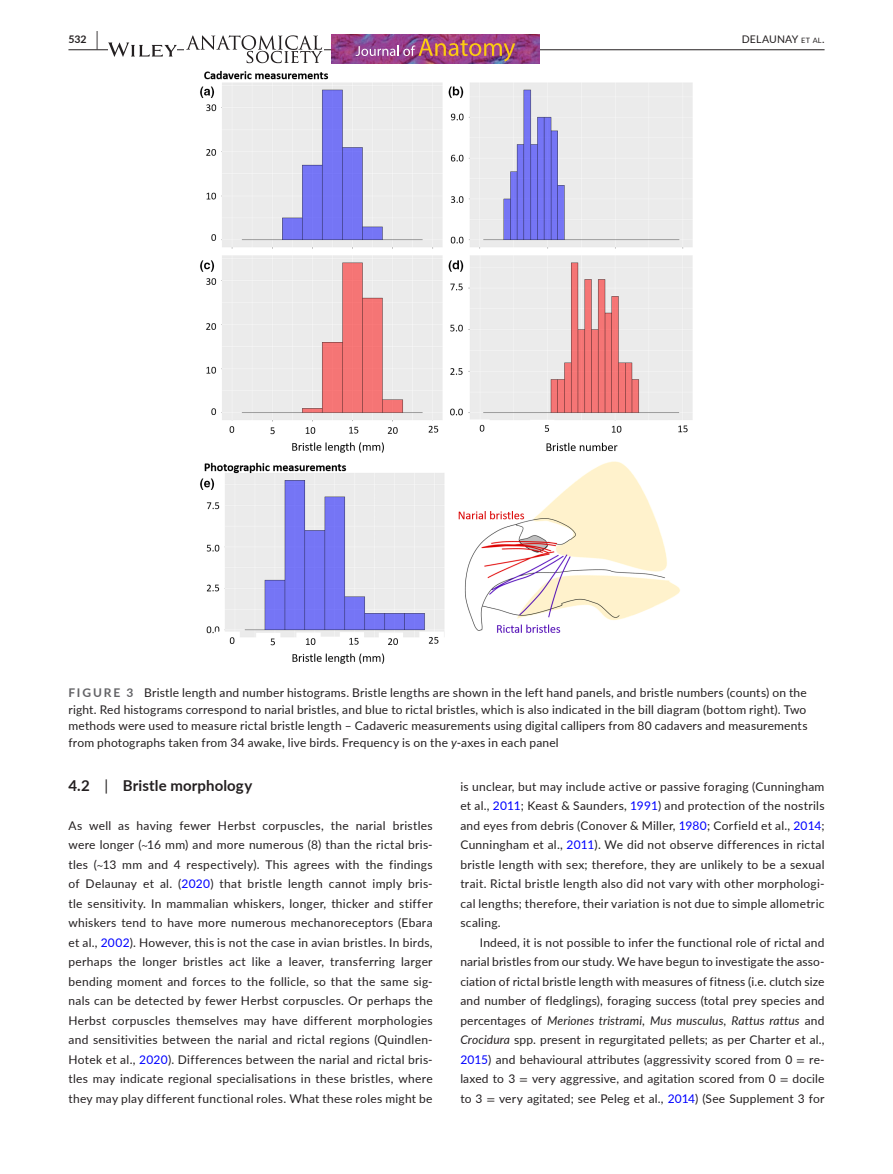
<style>
.page{position:relative;width:893px;height:1174px;background:#fff}
.page>*{position:absolute;margin:0;border:0;box-sizing:border-box;transform-origin:0 0}
.t1{font:700 15px "Lato";letter-spacing:.01em;color:#231f20}
.t2{font:12px/19.5px "Lato";letter-spacing:.015em;color:#231f20;text-align:justify}
.t3{font:10.5px "Lato";letter-spacing:.02em;color:#231f20}
.t4{font:700 10.5px "Lato";color:#231f20}
.s1{font-size:19.5px}
.s2{font-size:7.35px}
.s3{font-style:inherit}
.s4{font-weight:700;color:#636366}
.s5{font-style:italic}
.s6{font-weight:400}
.s7{font-family:"STIX"}
.s8{color:#00f}
</style>
<div class="page">
<hr style="left:68px;top:49px;width:756px;height:1px;background:#231f20">
<svg style="left:108px;top:42px;width:69px;height:15px"></svg>
<img style="left:185px;top:35px;width:139px;height:29px">
<img style="left:331px;top:34px;width:209px;height:30px">
<img style="left:356px;top:39px;width:159px;height:22px">
<img style="left:200px;top:70px;width:493px;height:594px">
<p class="t4" style="left:68px;top:31px;width:31px">532 <span class="s1">|</span></p>
<p class="t3" style="left:742px;top:31px;width:84px">DELAUNAY <span class="s2">et al</span><span class="s3">.</span></p>
<p class="t2" style="left:68px;top:684px;width:741px;line-height:16.5px"><span class="s4">FIGURE 3</span> Bristle length and number histograms. Bristle lengths are shown in the left hand panels, and bristle numbers (counts) on the right. Red histograms correspond to narial bristles, and blue to rictal bristles, which is also indicated in the bill diagram (bottom right). Two methods were used to measure rictal bristle length – Cadaveric measurements using digital callipers from 80 cadavers and measurements from photographs taken from 34 awake, live birds. Frequency is on the <span class="s5">y</span>-axes in each panel</p>
<p class="t1" style="left:68px;top:774px;width:185px">4.2 <span class="s6">|</span> Bristle morphology</p>
<p class="t2" style="left:68px;top:815px;width:366px">As well as having fewer Herbst corpuscles, the narial bristles were longer (<span class="s7">~</span>16 mm) and more numerous (8) than the rictal bris&shy;tles (<span class="s7">~</span>13 mm and 4 respectively). This agrees with the findings of Delaunay et al. (<span class="s8">2020</span>) that bristle length cannot imply bris&shy;tle sensitivity. In mammalian whiskers, longer, thicker and stiffer whiskers tend to have more numerous mechanoreceptors (Ebara et al., <span class="s8">2002</span>). However, this is not the case in avian bristles. In birds, perhaps the longer bristles act like a leaver, transferring larger bending moment and forces to the follicle, so that the same sig&shy;nals can be detected by fewer Herbst corpuscles. Or perhaps the Herbst corpuscles themselves may have different morphologies and sensitivities between the narial and rictal regions (Quindlen-Hotek et al., <span class="s8">2020</span>). Differences between the narial and rictal bris&shy;tles may indicate regional specialisations in these bristles, where they may play different functional roles. What these roles might be</p>
<p class="t2" style="left:460px;top:776px;width:366px">is unclear, but may include active or passive foraging (Cunningham et al., <span class="s8">2011</span>; Keast &amp; Saunders, <span class="s8">1991</span>) and protection of the nostrils and eyes from debris (Conover &amp; Miller, <span class="s8">1980</span>; Corfield et al., <span class="s8">2014</span>; Cunningham et al., <span class="s8">2011</span>). We did not observe differences in rictal bristle length with sex; therefore, they are unlikely to be a sexual trait. Rictal bristle length also did not vary with other morphologi&shy;cal lengths; therefore, their variation is not due to simple allometric scaling.</p>
<p class="t2" style="left:460px;top:932px;width:366px;text-indent:20px">Indeed, it is not possible to infer the functional role of rictal and narial bristles from our study. We have begun to investigate the asso&shy;ciation of rictal bristle length with measures of fitness (i.e. clutch size and number of fledglings), foraging success (total prey species and percentages of <span class="s5">Meriones tristrami</span>, <span class="s5">Mus musculus</span>, <span class="s5">Rattus rattus</span> and <span class="s5">Crocidura</span> spp. present in regurgitated pellets; as per Charter et al., <span class="s8">2015</span>) and behavioural attributes (aggressivity scored from 0 <span class="s7">=</span> re&shy;laxed to 3 <span class="s7">=</span> very aggressive, and agitation scored from 0 <span class="s7">=</span> docile to 3 <span class="s7">=</span> very agitated; see Peleg et al., <span class="s8">2014</span>) (See Supplement 3 for</p>
</div>
